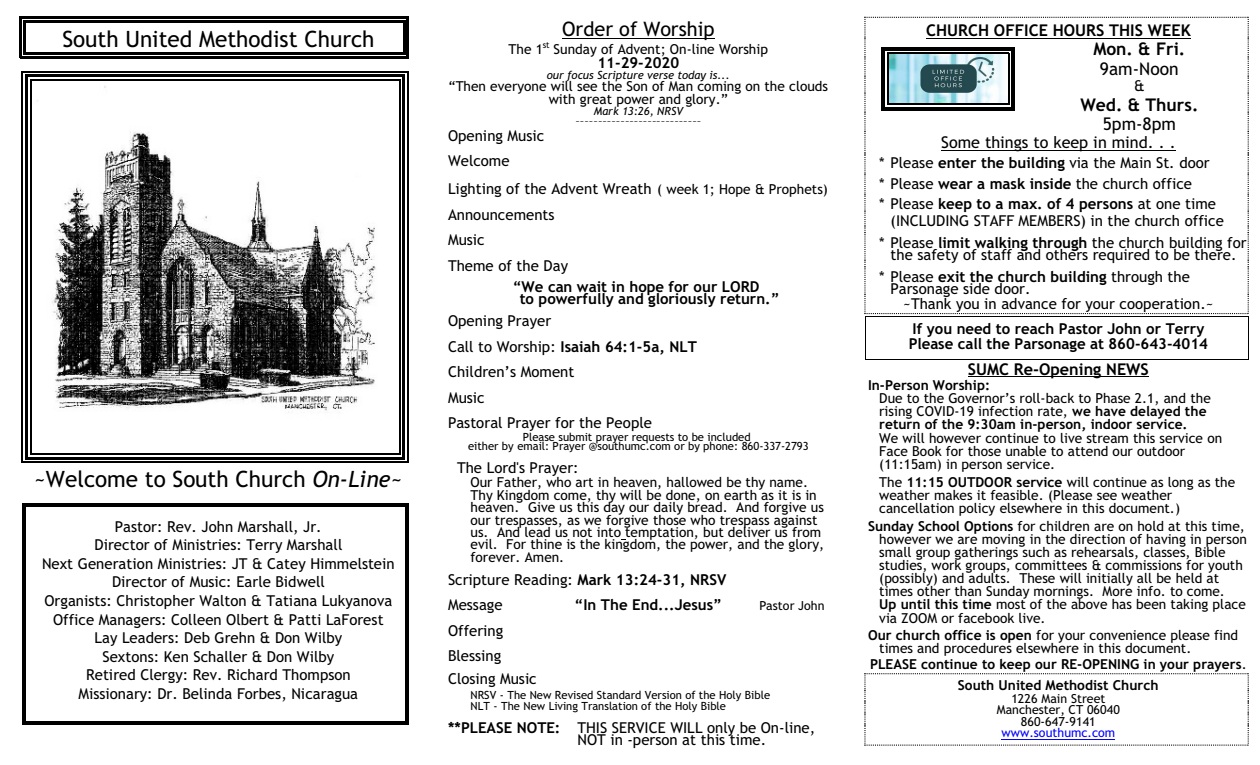
<style>
.page{position:relative;width:1260px;height:765px;background:#fff}
.page>*{position:absolute;margin:0;border:0;box-sizing:border-box;transform-origin:0 0}
.t1{font:22.5px "Trebuchet MS";color:#000}
.t2{font:20px "Trebuchet MS";color:#000}
.t3{font:700 17.5px "Trebuchet MS";color:#000}
.t4{font:17.5px "Trebuchet MS";color:#000}
.t5{font:700 16.25px "Trebuchet MS";color:#000}
.t6{font:16.25px "Trebuchet MS";color:#000}
.t7{font:15px/18.6px "Trebuchet MS";color:#000}
.t8{font:700 15px/12.6px "Trebuchet MS";color:#000}
.t9{font:13.75px/13.1px "Trebuchet MS";color:#000}
.t10{font:700 13.75px/20.5px "Trebuchet MS";color:#000;text-align:center}
.t11{font:12.5px/11.4px "Trebuchet MS";color:#000;text-align:center}
.t12{font:12.5px "Trebuchet MS";color:#00f}
.t13{font:11.25px/9.5px "Trebuchet MS";color:#000;text-align:center}
.t14{font:italic 11.25px "Trebuchet MS";color:#000}
.t15{font:8.75px "Trebuchet MS";color:#000}
.s1{font-style:italic}
.s2{font-size:13.75px}
.s3{font-weight:700}
.s4{font-weight:400}
</style>
<div class="page">
<hr style="left:23px;top:20px;width:3px;height:34px;background:#000">
<hr style="left:403px;top:20px;width:2px;height:34px;background:#000">
<hr style="left:23px;top:20px;width:382px;height:3px;background:#000">
<hr style="left:23px;top:52px;width:382px;height:3px;background:#000">
<hr style="left:20px;top:17px;width:2px;height:41px;background:#000">
<hr style="left:407px;top:17px;width:2px;height:41px;background:#000">
<hr style="left:20px;top:17px;width:389px;height:2px;background:#000">
<hr style="left:20px;top:56px;width:389px;height:2px;background:#000">
<hr style="left:24px;top:506px;width:382px;height:1px;background:#000">
<hr style="left:22px;top:503px;width:387px;height:1px;background:#000">
<hr style="left:24px;top:721px;width:382px;height:1px;background:#000">
<svg style="left:22px;top:504px;width:3px;height:220px"></svg>
<svg style="left:405px;top:504px;width:4px;height:220px"></svg>
<hr style="left:22px;top:724px;width:387px;height:1px;background:#000">
<img style="left:31px;top:81px;width:368px;height:373px">
<hr style="left:30px;top:79px;width:1px;height:376px;background:#000">
<hr style="left:399px;top:79px;width:1px;height:376px;background:#000">
<hr style="left:30px;top:79px;width:370px;height:2px;background:#000">
<hr style="left:30px;top:454px;width:370px;height:1px;background:#000">
<hr style="left:25px;top:75px;width:3px;height:384px;background:#000">
<hr style="left:403px;top:75px;width:2px;height:384px;background:#000">
<hr style="left:25px;top:75px;width:380px;height:2px;background:#000">
<hr style="left:25px;top:457px;width:380px;height:2px;background:#000">
<hr style="left:22px;top:71px;width:1px;height:392px;background:#000">
<hr style="left:407px;top:71px;width:1px;height:392px;background:#000">
<hr style="left:22px;top:71px;width:386px;height:1px;background:#000">
<hr style="left:22px;top:462px;width:386px;height:1px;background:#000">
<hr style="left:562px;top:38px;width:153px;height:1px;background:#000">
<svg style="left:864px;top:17px;width:385px;height:297px"></svg>
<svg style="left:864px;top:673px;width:385px;height:73px"></svg>
<img style="left:888px;top:54px;width:120px;height:50px">
<hr style="left:887px;top:53px;width:1px;height:52px;background:#000">
<hr style="left:1008px;top:53px;width:1px;height:52px;background:#000">
<hr style="left:887px;top:53px;width:122px;height:1px;background:#000">
<hr style="left:887px;top:104px;width:122px;height:1px;background:#000">
<hr style="left:882px;top:47px;width:3px;height:63px;background:#000">
<hr style="left:1012px;top:47px;width:3px;height:63px;background:#000">
<hr style="left:882px;top:47px;width:133px;height:3px;background:#000">
<hr style="left:882px;top:107px;width:133px;height:3px;background:#000">
<hr style="left:926px;top:38px;width:265px;height:1px;background:#000">
<hr style="left:941px;top:150px;width:235px;height:1px;background:#000">
<hr style="left:968px;top:377px;width:181px;height:1px;background:#000">
<hr style="left:1002px;top:739px;width:113px;height:1px;background:#00f">
<h1 class="t1" style="left:62px;top:30px;width:314px">South United Methodist Church</h1>
<h1 class="t1" style="left:34px;top:471px;width:370px">~Welcome to South Church <span class="s1">On-Line</span>~</h1>
<p class="t7" style="left:42px;top:518px;width:354px;text-align:center">Pastor: Rev. John Marshall, Jr.<br>Director of Ministries: Terry Marshall<br>Next Generation Ministries: JT &amp; Catey Himmelstein Director of Music: Earle Bidwell<br>Organists: Christopher Walton &amp; Tatiana Lukyanova Office Managers: Colleen Olbert &amp; Patti LaForest Lay Leaders: Deb Grehn &amp; Don Wilby<br>Sextons: Ken Schaller &amp; Don Wilby<br>Retired Clergy: Rev. Richard Thompson<br>Missionary: Dr. Belinda Forbes, Nicaragua</p>
<h2 class="t2" style="left:562px;top:21px;width:154px">Order of Worship</h2>
<p class="t9" style="left:509px;top:44px;width:261px">The 1 Sunday of Advent; On-line Worship</p>
<p class="t15" style="left:543px;top:42px;width:8px">st</p>
<p class="t8" style="left:597px;top:58px;width:83px">11-29-2020</p>
<p class="t14" style="left:547px;top:71px;width:185px">our focus Scripture verse today is...</p>
<p class="t9" style="left:448px;top:81px;width:381px;text-align:center">“Then everyone will see the Son of Man coming on the clouds with great power and glory.”</p>
<p class="t14" style="left:594px;top:106px;width:91px">Mark 13:26, NRSV</p>
<p class="t15" style="left:575px;top:118px;width:127px">~~~~~~~~~~~~~~~~~~~~~~~~~~~~</p>
<p class="t7" style="left:448px;top:124px;width:98px;line-height:25.5px">Opening Music<br>Welcome</p>
<p class="t7" style="left:448px;top:177px;width:381px;line-height:25.6px">Lighting of the Advent Wreath <span class="s2">( week 1; Hope &amp; Prophets)<br></span>Announcements<br>Music<br>Theme of the Day</p>
<p class="t8" style="left:520px;top:281px;width:261px;text-indent:-7px">“We can wait in hope for our LORD<br>to powerfully and gloriously return.”</p>
<p class="t7" style="left:448px;top:310px;width:250px;line-height:25.5px">Opening Prayer<br>Call to Worship: <span class="s3">Isaiah 64:1-5a, NLT<br></span>Children’s Moment<br>Music<br>Pastoral Prayer for the People</p>
<p class="t13" style="left:468px;top:433px;width:342px">Please submit prayer requests to be included<br>either by email: Prayer @southumc.com or by phone: 860-337-2793</p>
<p class="t7" style="left:457px;top:459px;width:123px">The Lord's Prayer:</p>
<p class="t9" style="left:471px;top:478px;width:355px;line-height:12.4px">Our Father, who art in heaven, hallowed be thy name.<br>Thy Kingdom come, thy will be done, on earth as it is in heaven. Give us this day our daily bread. And forgive us our trespasses, as we forgive those who trespass against us. And lead us not into temptation, but deliver us from evil. For thine is the kingdom, the power, and the glory, forever. Amen.</p>
<p class="t7" style="left:448px;top:568px;width:280px;line-height:25.5px">Scripture Reading: <span class="s3">Mark 13:24-31, NRSV<br></span>Message</p>
<p class="t8" style="left:575px;top:600px;width:149px">“In The End...Jesus”</p>
<p class="t11" style="left:759px;top:601px;width:67px">Pastor John</p>
<p class="t7" style="left:448px;top:619px;width:57px;line-height:25.5px">Offering<br>Blessing</p>
<p class="t7" style="left:448px;top:670px;width:90px">Closing Music</p>
<p class="t13" style="left:471px;top:691px;width:301px;line-height:10.8px;text-align:left">NRSV - The New Revised Standard Version of the Holy Bible<br>NLT - The New Living Translation of the Holy Bible</p>
<p class="t7" style="left:578px;top:722px;width:239px;line-height:12.5px;text-indent:-129px"><span class="s3">**PLEASE NOTE:</span> THIS SERVICE WILL only be On-line,<br>NOT in -person at this time.</p>
<p class="t5" style="left:926px;top:24px;width:266px">CHURCH OFFICE HOURS THIS WEEK</p>
<p class="t3" style="left:1093px;top:42px;width:93px">Mon. &amp; Fri.</p>
<p class="t4" style="left:1100px;top:62px;width:80px">9am-Noon</p>
<p class="t7" style="left:1134px;top:78px;width:12px">&amp;</p>
<p class="t3" style="left:1080px;top:98px;width:119px">Wed. &amp; Thurs.</p>
<p class="t4" style="left:1103px;top:117px;width:75px">5pm-8pm</p>
<p class="t6" style="left:941px;top:136px;width:236px">Some things to keep in mind. . .</p>
<p class="t7" style="left:879px;top:154px;width:338px;line-height:20.5px">* Please <span class="s3">enter the building</span> via the Main St. door * Please <span class="s3">wear a mask inside</span> the church office<br>* Please <span class="s3">keep to a max. of 4 persons</span> at one time</p>
<p class="t7" style="left:879px;top:211px;width:369px;line-height:21.6px;text-indent:11px">(INCLUDING STAFF MEMBERS) in the church office<br>* Please <span class="s3">limit walking through</span> the church building for</p>
<p class="t7" style="left:879px;top:246px;width:359px;line-height:21.6px;text-indent:11px">the safety of staff and others required to be there. * Please <span class="s3">exit the church building</span> through the</p>
<p class="t7" style="left:903px;top:283px;width:312px;line-height:15px;text-indent:-13px">Parsonage side door.<br>~Thank you in advance for your cooperation.~</p>
<p class="t8" style="left:909px;top:322px;width:301px;line-height:15px">If you need to reach Pastor John or Terry<br>Please call the Parsonage at 860-643-4014</p>
<p class="t5" style="left:968px;top:363px;width:182px">SUMC Re-Opening NEWS</p>
<p class="t10" style="left:868px;top:376px;width:124px">In-Person Worship:</p>
<p class="t9" style="left:879px;top:393px;width:333px">Due to the Governor’s roll-back to Phase 2.1, and the rising COVID-19 infection rate, <span class="s3">we have delayed the return of the 9:30am in-person, indoor service.</span></p>
<p class="t9" style="left:879px;top:432px;width:344px">We will however continue to live stream this service on<br>Face Book for those unable to attend our outdoor (11:15am) in person service.</p>
<p class="t9" style="left:879px;top:476px;width:357px">The <span class="s3">11:15 OUTDOOR service</span> will continue as long as the weather makes it feasible. (Please see weather cancellation policy elsewhere in this document.)</p>
<p class="t9" style="left:879px;top:520px;width:369px;text-indent:-11px"><span class="s3">Sunday School Options</span> for children are on hold at this time, however we are moving in the direction of having in person small group gatherings such as rehearsals, classes, Bible studies, work groups, committees &amp; commissions for youth (possibly) and adults. These will initially all be held at times other than Sunday mornings. More info. to come.<br><span class="s3">Up until this time</span> most of the above has been taking place via ZOOM or facebook live.</p>
<p class="t9" style="left:879px;top:630px;width:361px;line-height:12.5px;text-indent:-11px"><span class="s3">Our church office is open</span> for your convenience please find times and procedures elsewhere in this document.</p>
<p class="t10" style="left:870px;top:656px;width:378px">PLEASE continue to keep our RE-OPENING in your prayers<span class="s4">.<br></span>South United Methodist Church</p>
<p class="t11" style="left:997px;top:694px;width:124px">1226 Main Street<br>Manchester, CT 06040<br>860-647-9141</p>
<p class="t12" style="left:1002px;top:728px;width:115px">www.southumc.com</p>
</div>
